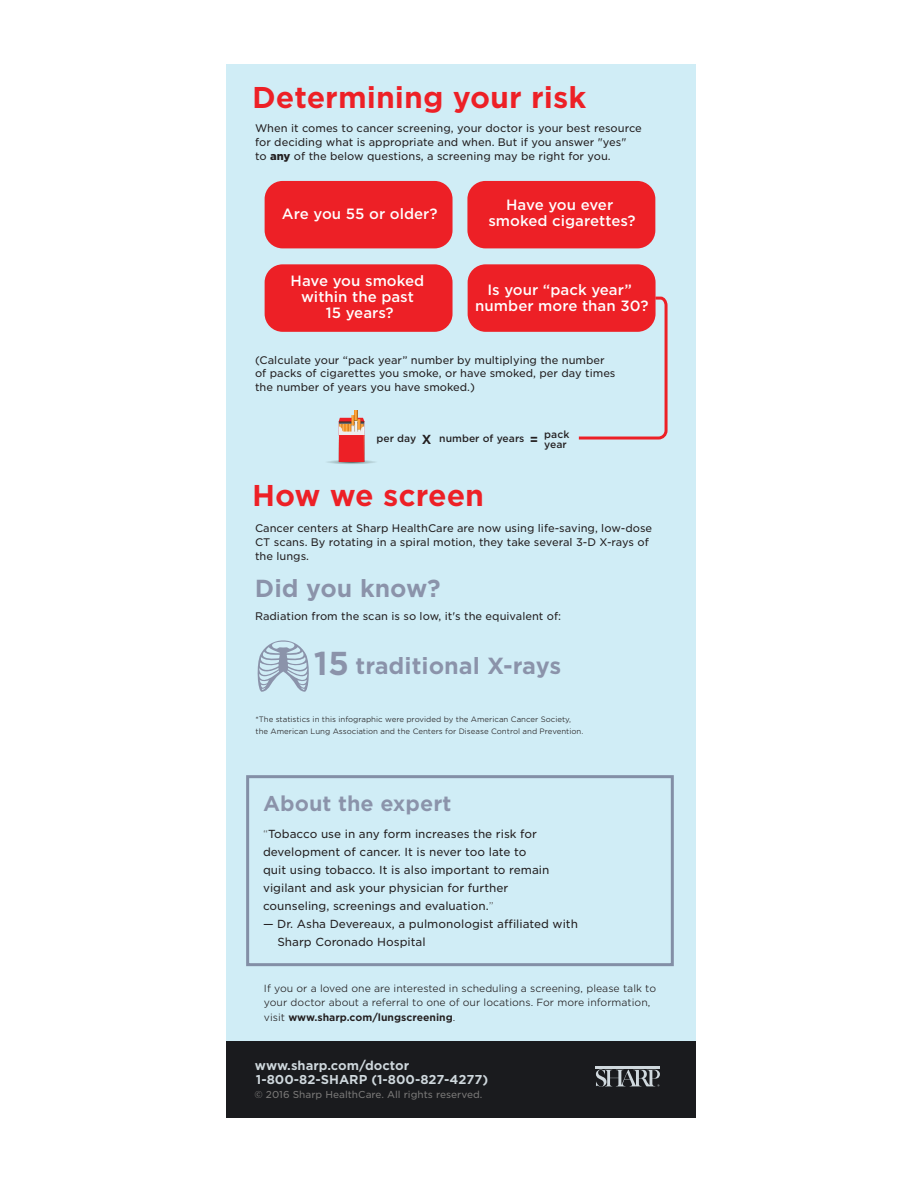
<style>
.page{position:relative;width:918px;height:1188px;background:#fff}
.page>*{position:absolute;margin:0;border:0;box-sizing:border-box;transform-origin:0 0}
.t1{font:700 28.95px "Gotham S Sm";color:#ed2026}
.t2{font:700 23.7px "Gotham S Sm";color:#8b93aa}
.t3{font:700 22.35px "Gotham S Sm";color:#8b93aa}
.t4{font:700 20.55px "Gotham S Sm";color:#8b93aa}
.t5{font:500 14.25px/16.2px "Gotham S Sm";color:#fff;text-align:center}
.t6{font:700 12.6px "Gotham S Sm";color:#231f20}
.t7{font:700 12.3px/14.2px "Gotham S Sm";color:#cfd8dd}
.t8{font:11.25px/18px "Gotham S Sm";color:#231f20}
.t9{font:10.65px/13.6px "Gotham S Sm";color:#231f20}
.t10{font:300 9.9px/14.2px "Gotham S Sm";color:#231f20}
.t11{font:500 9.9px/10.6px "Gotham S Sm";color:#231f20}
.t12{font:9.6px "Gotham S Sm";color:#7b7a79}
.t13{font:300 7.5px/12.5px "Gotham S Sm";color:#231f20}
.s1{font-weight:900}
.s2{font-weight:700;font-size:12.6px}
.s3{font-size:31.8px}
.s4{font-weight:300;font-size:10.95px;color:#5d5d5d}
.s5{font-weight:700}
</style>
<div class="page">
<div style="left:226px;top:64px;width:469px;height:1049px;background:#d0edf6"></div>
<div style="left:467px;top:181px;width:188px;height:67px;background:#ed2026;border-radius:18px"></div>
<div style="left:265px;top:181px;width:188px;height:67px;background:#ed2026;border-radius:18px"></div>
<div style="left:265px;top:264px;width:188px;height:68px;background:#ed2026;border-radius:18px"></div>
<div style="left:468px;top:264px;width:188px;height:68px;background:#ed2026;border-radius:18px"></div>
<svg style="left:576px;top:295px;width:92px;height:145px"></svg>
<svg style="left:327px;top:410px;width:48px;height:54px"></svg>
<div style="left:226px;top:1041px;width:469px;height:76px;background:#1a1b1e"></div>
<hr style="left:596px;top:1066px;width:64px;height:2px;background:#cfd8dd">
<svg style="left:596px;top:1069px;width:64px;height:18px"></svg>
<div style="left:246px;top:775px;width:428px;height:191px;border:3px solid #838fa6"></div>
<svg style="left:257px;top:640px;width:52px;height:52px"></svg>
<h1 class="t1" style="left:252px;top:77px;width:336px">Determining your risk</h1>
<p class="t9" style="left:255px;top:121px;width:388px">When it comes to cancer screening, your doctor is your best resource for deciding what is appropriate and when. But if you answer "yes"<br>to <span class="s1">any</span> of the below questions, a screening may be right for you.</p>
<h3 class="t5" style="left:282px;top:205px;width:157px">Are you 55 or older?</h3>
<h3 class="t5" style="left:488px;top:196px;width:149px">Have you ever smoked cigarettes?</h3>
<h3 class="t5" style="left:291px;top:273px;width:135px">Have you smoked within the past<br>15 years?</h3>
<p class="t9" style="left:255px;top:353px;width:362px">(Calculate your “pack year” number by multiplying the number of packs of cigarettes you smoke, or have smoked, per day times the number of years you have smoked.)</p>
<h3 class="t5" style="left:475px;top:281px;width:175px">Is your “pack year” number more than 30?</h3>
<p class="t11" style="left:377px;top:433px;width:57px">per day <span class="s2">X</span></p>
<p class="t6" style="left:530px;top:431px;width:10px">=</p>
<p class="t11" style="left:544px;top:429px;width:27px">pack year</p>
<p class="t11" style="left:439px;top:433px;width:87px">number of years</p>
<h1 class="t1" style="left:252px;top:475px;width:234px">How we screen</h1>
<p class="t9" style="left:255px;top:521px;width:399px">Cancer centers at Sharp HealthCare are now using life-saving, low-dose<br>CT scans. By rotating in a spiral motion, they take several 3-D X-rays of the lungs.</p>
<h2 class="t2" style="left:255px;top:572px;width:187px">Did you know?</h2>
<p class="t9" style="left:255px;top:609px;width:308px">Radiation from the scan is so low, it's the equivalent of:</p>
<h3 class="t3" style="left:314px;top:651px;width:249px"><span class="s3">15</span> traditional X-rays</h3>
<p class="t13" style="left:256px;top:713px;width:329px">*The statistics in this infographic were provided by the American Cancer Society, the American Lung Association and the Centers for Disease Control and Prevention.</p>
<h3 class="t4" style="left:263px;top:789px;width:190px">About the expert</h3>
<p class="t8" style="left:263px;top:825px;width:288px"><span class="s4">“</span>Tobacco use in any form increases the risk for development of cancer. It is never too late to quit using tobacco. It is also important to remain vigilant and ask your physician for further counseling, screenings and evaluation.<span class="s4">”</span></p>
<p class="t8" style="left:277px;top:915px;width:302px;text-indent:-14px">— Dr. Asha Devereaux, a pulmonologist affiliated with<br>Sharp Coronado Hospital</p>
<p class="t10" style="left:264px;top:981px;width:394px">If you or a loved one are interested in scheduling a screening, please talk to your doctor about a referral to one of our locations. For more information, visit <span class="s5">www.sharp.com/lungscreening</span>.</p>
<p class="t7" style="left:255px;top:1058px;width:235px">www.sharp.com/doctor<br>1-800-82-SHARP (1-800-827-4277)</p>
<p class="t12" style="left:255px;top:1088px;width:229px">© 2016 Sharp HealthCare. All rights reserved.</p>
</div>
